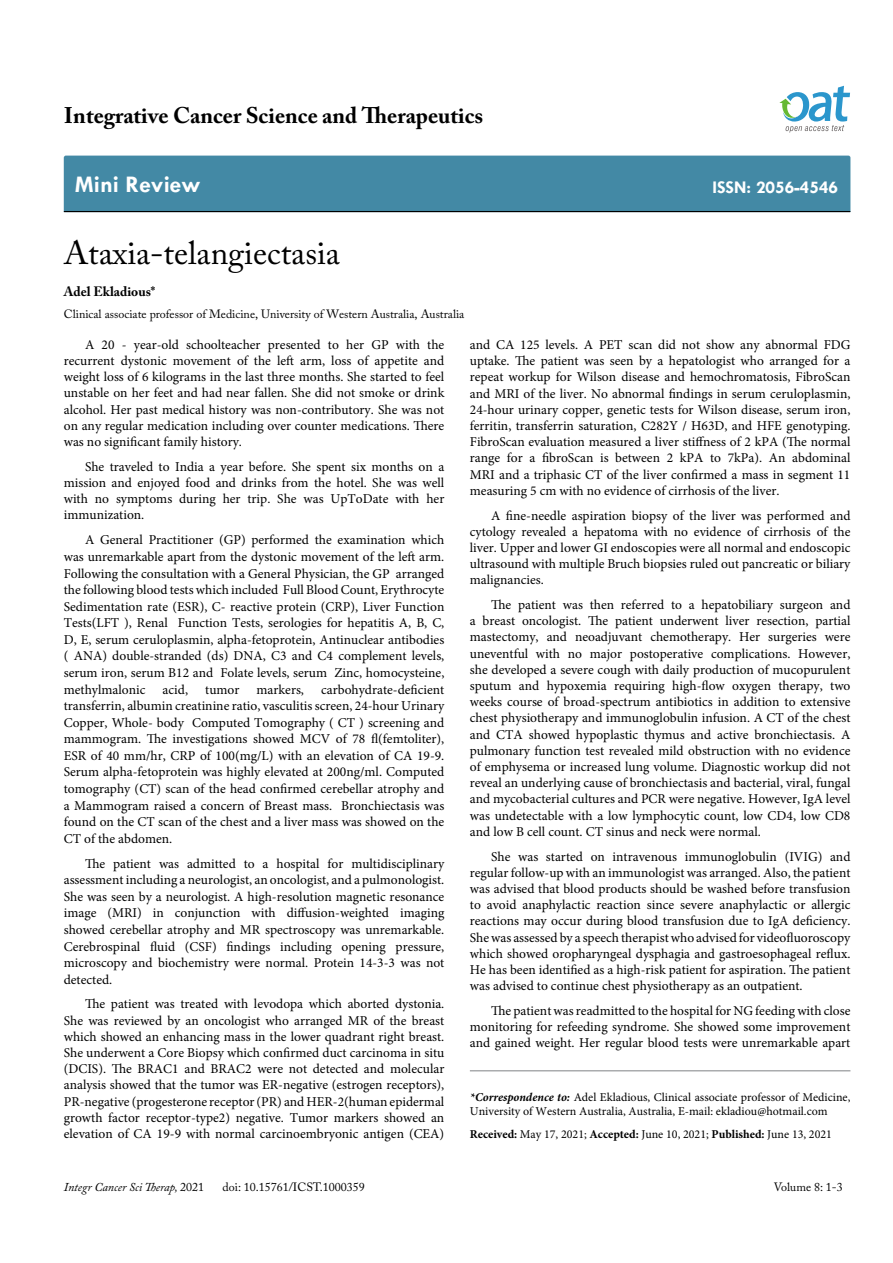
<style>
.page{position:relative;width:893px;height:1263px;background:#fff}
.page>*{position:absolute;margin:0;border:0;box-sizing:border-box;transform-origin:0 0}
.t1{font:33px "Adobe Caslon Pro";color:#000}
.t2{font:700 24px "Tw Cen";color:#fff}
.t3{font:700 22.5px "Adobe Caslon Pro";color:#000}
.t4{font:700 18px "Tw Cen";color:#fff}
.t5{font:13.5px/16.2px "Minion Pro";color:#000;text-align:justify}
.t6{font:700 13.5px "Adobe Caslon Pro";color:#000}
.t7{font:12px/14.4px "Minion Pro";color:#000}
.t8{font:12px "Adobe Caslon Pro";color:#000}
.t9{font:italic 12px "Adobe Caslon Pro";color:#000}
.s1{font-weight:700;font-style:italic}
.s2{font-weight:700}
.s3{font-style:normal}
</style>
<div class="page">
<div style="left:64px;top:156px;width:786px;height:55px;background:#4389a5"></div>
<hr style="left:64px;top:211px;width:786px;height:1px;background:#000">
<svg style="left:779px;top:86px;width:71px;height:47px"></svg>
<hr style="left:470px;top:1070px;width:380px;height:1px;background:#808285">
<h3 class="t3" style="left:64px;top:102px;width:421px">Integrative Cancer Science and Therapeutics</h3>
<h2 class="t2" style="left:75px;top:170px;width:127px">Mini Review</h2>
<h3 class="t4" style="left:712px;top:176px;width:127px">ISSN: 2056-4546</h3>
<h1 class="t1" style="left:64px;top:233px;width:278px">Ataxia-telangiectasia</h1>
<p class="t6" style="left:64px;top:283px;width:93px">Adel Ekladious*</p>
<p class="t8" style="left:64px;top:307px;width:402px">Clinical associate professor of Medicine, University of Western Australia, Australia</p>
<p class="t5" style="left:64px;top:336px;width:382px;text-indent:21px">A 20 - year-old schoolteacher presented to her GP with the recurrent dystonic movement of the left arm, loss of appetite and weight loss of 6 kilograms in the last three months. She started to feel unstable on her feet and had near fallen. She did not smoke or drink alcohol. Her past medical history was non-contributory. She was not on any regular medication including over counter medications. There was no significant family history.</p>
<p class="t5" style="left:64px;top:458px;width:382px;text-indent:21px">She traveled to India a year before. She spent six months on a mission and enjoyed food and drinks from the hotel. She was well with no symptoms during her trip. She was UpToDate with her immunization.</p>
<p class="t5" style="left:64px;top:532px;width:382px;text-indent:21px">A General Practitioner (GP) performed the examination which was unremarkable apart from the dystonic movement of the left arm.<br>Following the consultation with a General Physician, the GP arranged the following blood tests which included Full Blood Count, Erythrocyte Sedimentation rate (ESR), C- reactive protein (CRP), Liver Function Tests(LFT ), Renal Function Tests, serologies for hepatitis A, B, C, D, E, serum ceruloplasmin, alpha-fetoprotein, Antinuclear antibodies ( ANA) double-stranded (ds) DNA, C3 and C4 complement levels, serum iron, serum B12 and Folate levels, serum Zinc, homocysteine, methylmalonic</p>
<p class="t5" style="left:64px;top:681px;width:382px;text-indent:257px">carbohydrate-deficient transferrin, albumin creatinine ratio, vasculitis screen, 24-hour Urinary Copper, Whole- body Computed Tomography ( CT ) screening and mammogram. The investigations showed MCV of 78 fl(femtoliter), ESR of 40 mm/hr, CRP of 100(mg/L) with an elevation of CA 19-9.<br>Serum alpha-fetoprotein was highly elevated at 200ng/ml. Computed tomography (CT) scan of the head confirmed cerebellar atrophy and a Mammogram raised a concern of Breast mass. Bronchiectasis was found on the CT scan of the chest and a liver mass was showed on the CT of the abdomen.</p>
<p class="t5" style="left:64px;top:855px;width:382px;text-indent:21px">The patient was admitted to a hospital for multidisciplinary assessment including a neurologist, an oncologist, and a pulmonologist.<br>She was seen by a neurologist. A high-resolution magnetic resonance image (MRI) in conjunction with diffusion-weighted imaging showed cerebellar atrophy and MR spectroscopy was unremarkable.<br>Cerebrospinal fluid (CSF) findings including opening pressure, microscopy and biochemistry were normal. Protein 14-3-3 was not detected.</p>
<p class="t5" style="left:64px;top:996px;width:382px;text-indent:21px">The patient was treated with levodopa which aborted dystonia.<br>She was reviewed by an oncologist who arranged MR of the breast which showed an enhancing mass in the lower quadrant right breast.<br>She underwent a Core Biopsy which confirmed duct carcinoma in situ (DCIS). The BRAC1 and BRAC2 were not detected and molecular analysis showed that the tumor was ER-negative (estrogen receptors), PR-negative (progesterone receptor (PR) and HER-2(human epidermal growth factor receptor-type2) negative. Tumor markers showed an elevation of CA 19-9 with normal carcinoembryonic antigen (CEA)</p>
<p class="t5" style="left:163px;top:681px;width:27px">acid,</p>
<p class="t5" style="left:205px;top:681px;width:36px">tumor</p>
<p class="t5" style="left:257px;top:681px;width:49px">markers,</p>
<p class="t5" style="left:470px;top:337px;width:382px">and CA 125 levels. A PET scan did not show any abnormal FDG uptake. The patient was seen by a hepatologist who arranged for a repeat workup for Wilson disease and hemochromatosis, FibroScan and MRI of the liver. No abnormal findings in serum ceruloplasmin, 24-hour urinary copper, genetic tests for Wilson disease, serum iron, ferritin, transferrin saturation, C282Y / H63D, and HFE genotyping.<br>FibroScan evaluation measured a liver stiffness of 2 kPA (The normal range for a fibroScan is between 2 kPA to 7kPa). An abdominal MRI and a triphasic CT of the liver confirmed a mass in segment 11 measuring 5 cm with no evidence of cirrhosis of the liver.</p>
<p class="t5" style="left:470px;top:507px;width:382px;text-indent:21px">A fine-needle aspiration biopsy of the liver was performed and cytology revealed a hepatoma with no evidence of cirrhosis of the liver. Upper and lower GI endoscopies were all normal and endoscopic ultrasound with multiple Bruch biopsies ruled out pancreatic or biliary malignancies.</p>
<p class="t5" style="left:470px;top:597px;width:382px;text-indent:21px">The patient was then referred to a hepatobiliary surgeon and a breast oncologist. The patient underwent liver resection, partial mastectomy, and neoadjuvant chemotherapy. Her surgeries were uneventful with no major postoperative complications. However, she developed a severe cough with daily production of mucopurulent sputum and hypoxemia requiring high-flow oxygen therapy, two weeks course of broad-spectrum antibiotics in addition to extensive chest physiotherapy and immunoglobulin infusion. A CT of the chest and CTA showed hypoplastic thymus and active bronchiectasis. A pulmonary function test revealed mild obstruction with no evidence of emphysema or increased lung volume. Diagnostic workup did not reveal an underlying cause of bronchiectasis and bacterial, viral, fungal and mycobacterial cultures and PCR were negative. However, IgA level was undetectable with a low lymphocytic count, low CD4, low CD8 and low B cell count. CT sinus and neck were normal.</p>
<p class="t5" style="left:470px;top:848px;width:382px;text-indent:21px">She was started on intravenous immunoglobulin (IVIG) and regular follow-up with an immunologist was arranged. Also, the patient was advised that blood products should be washed before transfusion to avoid anaphylactic reaction since severe anaphylactic or allergic reactions may occur during blood transfusion due to IgA deficiency.<br>She was assessed by a speech therapist who advised for videofluoroscopy which showed oropharyngeal dysphagia and gastroesophageal reflux.<br>He has been identified as a high-risk patient for aspiration. The patient was advised to continue chest physiotherapy as an outpatient.</p>
<p class="t5" style="left:470px;top:1002px;width:382px;text-indent:21px">The patient was readmitted to the hospital for NG feeding with close monitoring for refeeding syndrome. She showed some improvement and gained weight. Her regular blood tests were unremarkable apart</p>
<p class="t7" style="left:470px;top:1090px;width:382px"><span class="s1">*Correspondence to:</span> Adel Ekladious, Clinical associate professor of Medicine,<br>University of Western Australia, Australia, E-mail: ekladiou@hotmail.com</p>
<p class="t7" style="left:470px;top:1127px;width:364px"><span class="s2">Received:</span> May 17, 2021; <span class="s2">Accepted:</span> June 10, 2021; <span class="s2">Published:</span> June 13, 2021</p>
<p class="t9" style="left:64px;top:1180px;width:142px">Integr Cancer Sci Therap, <span class="s3">2021</span></p>
<p class="t8" style="left:223px;top:1180px;width:144px">doi: 10.15761/ICST.1000359</p>
<p class="t8" style="left:774px;top:1180px;width:71px">Volume 8: 1-3</p>
</div>
